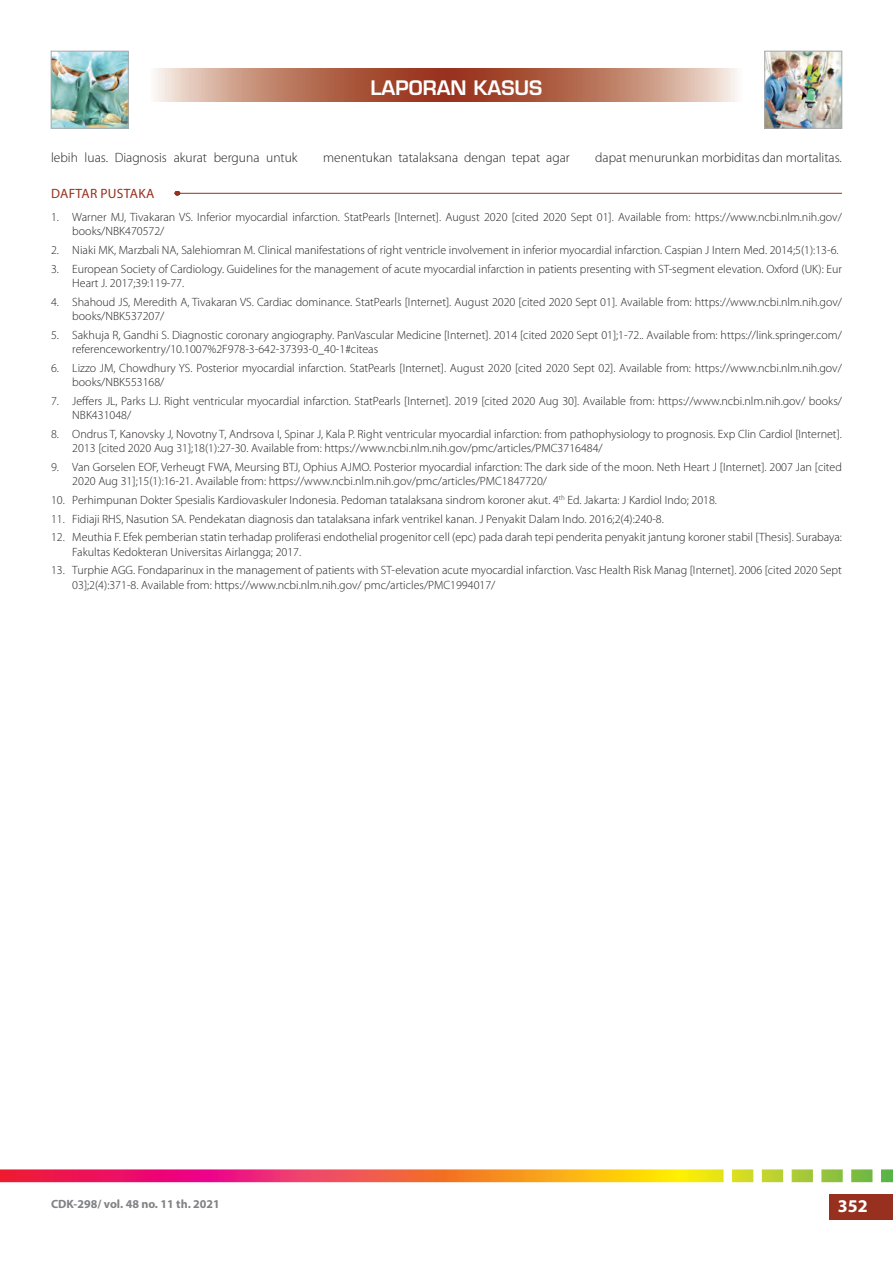
<style>
.page{position:relative;width:893px;height:1263px;background:#fff}
.page>*{position:absolute;margin:0;border:0;box-sizing:border-box;transform-origin:0 0}
.t1{font:600 19.5px "Eurostile LT Std";color:#fff}
.t2{font:700 18px "Myriad Pro";color:#fff}
.MP_default{font:300 13.5px "Myriad Pro";color:#231f20}
.MP_daftar_pustaka_H1{font:13.5px "Myriad Pro";letter-spacing:.02em;color:#98301f}
.t3{font:300 12px/14.4px "Myriad Pro";color:#231f20}
.t4{font:700 12px "Myriad Pro";color:#808285}
</style>
<div class="page">
<div style="left:829px;top:1194px;width:64px;height:26px;background:#98301f"></div>
<svg style="left:0;top:1169px;width:893px;height:13px;background:#e87c50"></svg>
<img style="left:767px;top:53px;width:73px;height:73px">
<div style="left:765px;top:51px;width:77px;height:77px;border:1px solid #a8a9ad"></div>
<img style="left:53px;top:53px;width:73px;height:73px">
<div style="left:51px;top:51px;width:77px;height:77px;border:1px solid #a8a9ad"></div>
<svg style="left:154px;top:68px;width:292px;height:34px;background:#bd7e68"></svg>
<svg style="left:446px;top:68px;width:292px;height:34px;background:#bd7c67"></svg>
<hr style="left:174px;top:193px;width:668px;height:1px;background:#98301f">
<h1 class="t1" style="left:371px;top:76px;width:173px">LAPORAN KASUS</h1>
<p class="MP_default" style="left:51px;top:150px;width:248px">lebih luas. Diagnosis akurat berguna untuk</p>
<p class="MP_default" style="left:323px;top:150px;width:248px">menentukan tatalaksana dengan tepat agar</p>
<p class="MP_default" style="left:595px;top:150px;width:248px">dapat menurunkan morbiditas dan mortalitas.</p>
<p class="MP_daftar_pustaka_H1" style="left:51px;top:185px;width:105px">DAFTAR PUSTAKA</p>
<p class="t3" style="left:72px;top:210px;width:771px;text-indent:-21px">1. Warner MJ, Tivakaran VS. Inferior myocardial infarction. StatPearls [Internet]. August 2020 [cited 2020 Sept 01]. Available from: https://www.ncbi.nlm.nih.gov/ books/NBK470572/</p>
<p class="t3" style="left:51px;top:243px;width:789px">2. Niaki MK, Marzbali NA, Salehiomran M. Clinical manifestations of right ventricle involvement in inferior myocardial infarction. Caspian J Intern Med. 2014;5(1):13-6.</p>
<p class="t3" style="left:72px;top:262px;width:771px;text-indent:-21px">3. European Society of Cardiology. Guidelines for the management of acute myocardial infarction in patients presenting with ST-segment elevation. Oxford (UK): Eur<br>Heart J. 2017;39:119-77.</p>
<p class="t3" style="left:72px;top:295px;width:771px;text-indent:-21px">4. Shahoud JS, Meredith A, Tivakaran VS. Cardiac dominance. StatPearls [Internet]. August 2020 [cited 2020 Sept 01]. Available from: https://www.ncbi.nlm.nih.gov/ books/NBK537207/</p>
<p class="t3" style="left:72px;top:328px;width:771px;text-indent:-21px">5. Sakhuja R, Gandhi S. Diagnostic coronary angiography. PanVascular Medicine [Internet]. 2014 [cited 2020 Sept 01];1-72.. Available from: https://link.springer.com/ referenceworkentry/10.1007%2F978-3-642-37393-0_40-1#citeas</p>
<p class="t3" style="left:72px;top:361px;width:771px;text-indent:-21px">6. Lizzo JM, Chowdhury YS. Posterior myocardial infarction. StatPearls [Internet]. August 2020 [cited 2020 Sept 02]. Available from: https://www.ncbi.nlm.nih.gov/ books/NBK553168/</p>
<p class="t3" style="left:72px;top:394px;width:771px;text-indent:-21px">7. Jeffers JL, Parks LJ. Right ventricular myocardial infarction. StatPearls [Internet]. 2019 [cited 2020 Aug 30]. Available from: https://www.ncbi.nlm.nih.gov/ books/<br>NBK431048/</p>
<p class="t3" style="left:72px;top:427px;width:771px;text-indent:-21px">8. Ondrus T, Kanovsky J, Novotny T, Andrsova I, Spinar J, Kala P. Right ventricular myocardial infarction: from pathophysiology to prognosis. Exp Clin Cardiol [Internet].<br>2013 [cited 2020 Aug 31];18(1):27-30. Available from: https://www.ncbi.nlm.nih.gov/pmc/articles/PMC3716484/</p>
<p class="t3" style="left:72px;top:460px;width:771px;text-indent:-21px">9. Van Gorselen EOF, Verheugt FWA, Meursing BTJ, Ophius AJMO. Posterior myocardial infarction: The dark side of the moon. Neth Heart J [Internet]. 2007 Jan [cited<br>2020 Aug 31];15(1):16-21. Available from: https://www.ncbi.nlm.nih.gov/pmc/articles/PMC1847720/</p>
<p class="t3" style="left:51px;top:493px;width:667px">10. Perhimpunan Dokter Spesialis Kardiovaskuler Indonesia. Pedoman tatalaksana sindrom koroner akut. 4<sup>th</sup> Ed. Jakarta: J Kardiol Indo; 2018.</p>
<p class="t3" style="left:51px;top:512px;width:614px">11. Fidiaji RHS, Nasution SA. Pendekatan diagnosis dan tatalaksana infark ventrikel kanan. J Penyakit Dalam Indo. 2016;2(4):240-8.</p>
<p class="t3" style="left:72px;top:530px;width:771px;text-indent:-21px">12. Meuthia F. Efek pemberian statin terhadap proliferasi endothelial progenitor cell (epc) pada darah tepi penderita penyakit jantung koroner stabil [Thesis]. Surabaya:<br>Fakultas Kedokteran Universitas Airlangga; 2017.</p>
<p class="t3" style="left:72px;top:563px;width:771px;text-indent:-21px">13. Turphie AGG. Fondaparinux in the management of patients with ST-elevation acute myocardial infarction. Vasc Health Risk Manag [Internet]. 2006 [cited 2020 Sept<br>03];2(4):371-8. Available from: https://www.ncbi.nlm.nih.gov/ pmc/articles/PMC1994017/</p>
<p class="t4" style="left:51px;top:1196px;width:170px">CDK-298/ vol. 48 no. 11 th. 2021</p>
<h2 class="t2" style="left:838px;top:1194px;width:31px">352</h2>
</div>
